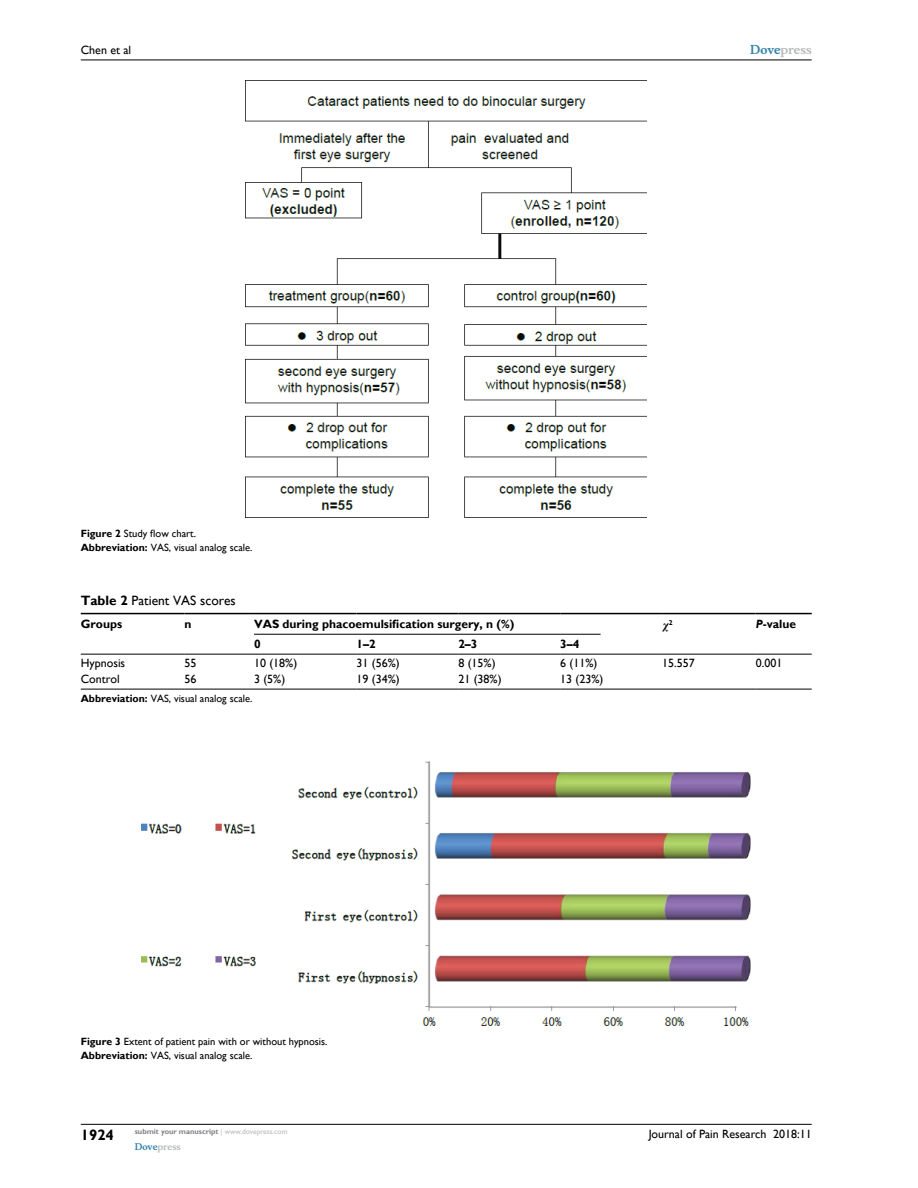
<style>
.page{position:relative;width:918px;height:1188px;background:#fff}
.page>*{position:absolute;margin:0;border:0;box-sizing:border-box;transform-origin:0 0}
.t1{font:700 15px "Gill Sans";color:#000}
.t2{font:13.5px "Gill Sans";color:#000}
.t3{font:12px "Gill Sans";color:#000}
.t4{font:700 12px "Gill Sans";color:#000}
.t5{font:700 12px "Musee";color:#b8babc}
.t6{font:10.5px/13.5px "Gill Sans";color:#000}
.t7{font:700 9px "Musee";color:#b8babc}
.t8{font:700 7.5px "Gill Sans";color:#808285}
.t9{font:700 7.05px "Gill Sans";color:#000}
.s1{font-weight:700}
.s2{color:#3785ad}
.s3{font-style:italic}
.s4{font-weight:400;color:#b8babc}
</style>
<div class="page">
<hr style="left:81px;top:1124px;width:731px;height:1px;background:#000">
<hr style="left:81px;top:60px;width:731px;height:1px;background:#000">
<img style="left:246px;top:96px;width:401px;height:421px">
<hr style="left:662px;top:689px;width:94px;height:1px;background:#000">
<hr style="left:756px;top:689px;width:56px;height:1px;background:#000">
<hr style="left:81px;top:689px;width:104px;height:1px;background:#000">
<hr style="left:185px;top:689px;width:69px;height:1px;background:#000">
<hr style="left:254px;top:689px;width:102px;height:1px;background:#000">
<hr style="left:356px;top:689px;width:102px;height:1px;background:#000">
<hr style="left:458px;top:689px;width:102px;height:1px;background:#000">
<hr style="left:560px;top:689px;width:102px;height:1px;background:#000">
<hr style="left:81px;top:613px;width:104px;height:1px;background:#000">
<hr style="left:185px;top:613px;width:69px;height:1px;background:#000">
<hr style="left:254px;top:613px;width:102px;height:1px;background:#000">
<hr style="left:356px;top:613px;width:102px;height:1px;background:#000">
<hr style="left:458px;top:613px;width:102px;height:1px;background:#000">
<hr style="left:560px;top:613px;width:102px;height:1px;background:#000">
<hr style="left:662px;top:613px;width:94px;height:1px;background:#000">
<hr style="left:756px;top:613px;width:56px;height:1px;background:#000">
<hr style="left:81px;top:654px;width:104px;height:1px;background:#000">
<hr style="left:185px;top:654px;width:69px;height:1px;background:#000">
<hr style="left:254px;top:654px;width:102px;height:1px;background:#000">
<hr style="left:356px;top:654px;width:102px;height:1px;background:#000">
<hr style="left:458px;top:654px;width:102px;height:1px;background:#000">
<hr style="left:560px;top:654px;width:102px;height:1px;background:#000">
<hr style="left:662px;top:654px;width:94px;height:1px;background:#000">
<hr style="left:756px;top:654px;width:56px;height:1px;background:#000">
<hr style="left:254px;top:634px;width:347px;height:1px;background:#000">
<img style="left:142px;top:762px;width:609px;height:264px">
<p class="t3" style="left:81px;top:43px;width:52px">Chen et al</p>
<p class="t6" style="left:81px;top:527px;width:173px"><span class="s1">Figure 2</span> Study flow chart.<br><span class="s1">Abbreviation:</span> VAS, visual analog scale.</p>
<p class="t5" style="left:750px;top:43px;width:63px"><span class="s2">Dove</span>press</p>
<p class="t2" style="left:81px;top:592px;width:157px"><span class="s1">Table 2</span> Patient VAS scores</p>
<p class="t4" style="left:81px;top:617px;width:43px">Groups</p>
<p class="t4" style="left:185px;top:617px;width:8px">n</p>
<p class="t4" style="left:254px;top:617px;width:262px">VAS during phacoemulsification surgery, n (%)</p>
<p class="t9" style="left:669px;top:618px;width:5px">2</p>
<p class="t4" style="left:756px;top:617px;width:42px"><span class="s3">P</span>-value</p>
<p class="t4" style="left:254px;top:637px;width:8px">0</p>
<p class="t4" style="left:356px;top:637px;width:21px">1–2</p>
<p class="t4" style="left:458px;top:637px;width:21px">2–3</p>
<p class="t4" style="left:560px;top:637px;width:21px">3–4</p>
<p class="t3" style="left:81px;top:656px;width:46px">Hypnosis</p>
<p class="t3" style="left:185px;top:656px;width:13px">55</p>
<p class="t3" style="left:254px;top:656px;width:45px">10 (18%)</p>
<p class="t3" style="left:356px;top:656px;width:45px">31 (56%)</p>
<p class="t3" style="left:458px;top:656px;width:39px">8 (15%)</p>
<p class="t3" style="left:560px;top:656px;width:39px">6 (11%)</p>
<p class="t3" style="left:662px;top:656px;width:34px">15.557</p>
<p class="t3" style="left:756px;top:656px;width:28px">0.001</p>
<p class="t3" style="left:81px;top:672px;width:41px">Control</p>
<p class="t3" style="left:185px;top:672px;width:13px">56</p>
<p class="t3" style="left:254px;top:672px;width:33px">3 (5%)</p>
<p class="t3" style="left:356px;top:672px;width:45px">19 (34%)</p>
<p class="t3" style="left:458px;top:672px;width:45px">21 (38%)</p>
<p class="t3" style="left:560px;top:672px;width:45px">13 (23%)</p>
<p class="t6" style="left:81px;top:692px;width:173px"><span class="s1">Abbreviation:</span> VAS, visual analog scale.</p>
<p class="t6" style="left:81px;top:1035px;width:248px"><span class="s1">Figure 3</span> Extent of patient pain with or without hypnosis.<br><span class="s1">Abbreviation:</span> VAS, visual analog scale.</p>
<h1 class="t1" style="left:81px;top:1126px;width:35px">1924</h1>
<p class="t8" style="left:135px;top:1127px;width:154px">submit your manuscript <span class="s4">| www.dovepress.com</span></p>
<p class="t7" style="left:135px;top:1141px;width:48px"><span class="s2">Dove</span>press</p>
<p class="t3" style="left:649px;top:1127px;width:164px">Journal of Pain Research 2018:11</p>
</div>
